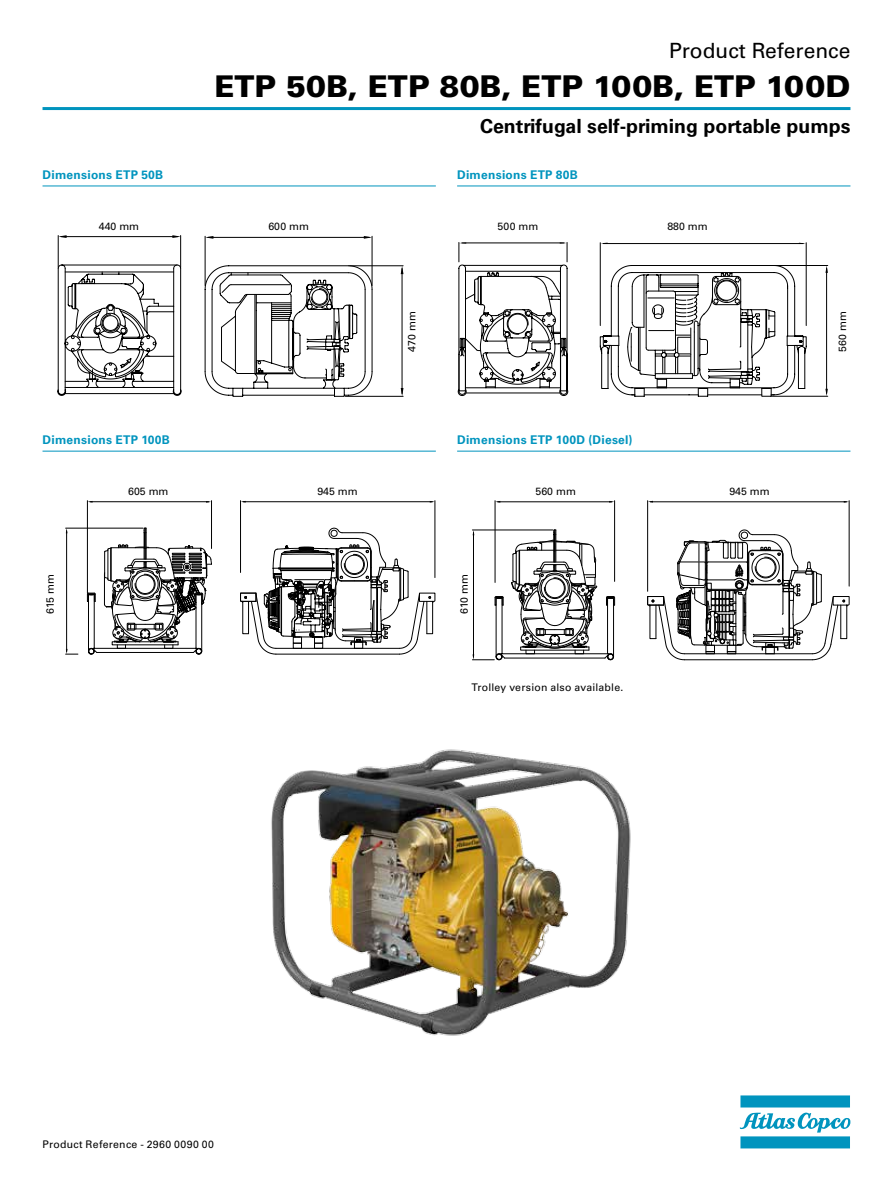
<style>
.page{position:relative;width:893px;height:1191px;background:#fff}
.page>*{position:absolute;margin:0;border:0;box-sizing:border-box;transform-origin:0 0}
.t1{font:900 30px "Univers LT Std";color:#000}
.t2{font:21px "Univers LT Std";color:#000}
.t3{font:700 19.5px "Univers LT Std";color:#000}
.t4{font:700 12px "Univers LT Std";letter-spacing:.025em;color:#0094be}
.t5{font:10.5px "Univers LT Std";letter-spacing:.015em;color:#000}
</style>
<div class="page">
<svg style="left:740px;top:1095px;width:111px;height:53px"></svg>
<hr style="left:43px;top:107px;width:807px;height:3px;background:#0094be">
<hr style="left:43px;top:186px;width:393px;height:1px;background:#0094be">
<hr style="left:457px;top:186px;width:393px;height:1px;background:#0094be">
<hr style="left:180px;top:235px;width:1px;height:32px;background:#000">
<hr style="left:58px;top:235px;width:1px;height:32px;background:#000">
<hr style="left:61px;top:236px;width:117px;height:1px;background:#000">
<svg style="left:172px;top:235px;width:9px;height:3px"></svg>
<svg style="left:58px;top:235px;width:9px;height:3px"></svg>
<hr style="left:350px;top:265px;width:53px;height:1px;background:#000">
<hr style="left:345px;top:396px;width:58px;height:1px;background:#000">
<hr style="left:402px;top:268px;width:1px;height:125px;background:#000">
<svg style="left:401px;top:266px;width:2px;height:8px"></svg>
<svg style="left:401px;top:388px;width:2px;height:8px"></svg>
<hr style="left:372px;top:236px;width:1px;height:49px;background:#000">
<hr style="left:205px;top:236px;width:1px;height:49px;background:#000">
<hr style="left:208px;top:237px;width:161px;height:1px;background:#000">
<svg style="left:205px;top:236px;width:8px;height:3px"></svg>
<svg style="left:364px;top:236px;width:8px;height:3px"></svg>
<svg style="left:57px;top:264px;width:316px;height:133px"></svg>
<hr style="left:43px;top:451px;width:393px;height:1px;background:#0094be">
<hr style="left:457px;top:451px;width:393px;height:1px;background:#0094be">
<hr style="left:276px;top:654px;width:123px;height:1px;background:#000">
<hr style="left:66px;top:528px;width:77px;height:1px;background:#000">
<hr style="left:66px;top:531px;width:1px;height:120px;background:#000">
<svg style="left:66px;top:649px;width:12px;height:6px"></svg>
<hr style="left:87px;top:500px;width:1px;height:93px;background:#000">
<hr style="left:211px;top:500px;width:1px;height:48px;background:#000">
<hr style="left:90px;top:501px;width:119px;height:1px;background:#000">
<hr style="left:240px;top:500px;width:1px;height:72px;background:#000">
<hr style="left:435px;top:500px;width:1px;height:77px;background:#000">
<hr style="left:243px;top:501px;width:189px;height:1px;background:#000">
<svg style="left:240px;top:527px;width:195px;height:127px"></svg>
<svg style="left:87px;top:527px;width:125px;height:127px"></svg>
<hr style="left:647px;top:500px;width:1px;height:91px;background:#000">
<hr style="left:849px;top:500px;width:1px;height:86px;background:#000">
<hr style="left:650px;top:501px;width:196px;height:1px;background:#000">
<hr style="left:495px;top:500px;width:1px;height:82px;background:#000">
<hr style="left:614px;top:500px;width:1px;height:81px;background:#000">
<hr style="left:498px;top:501px;width:114px;height:1px;background:#000">
<svg style="left:472px;top:529px;width:143px;height:131px"></svg>
<svg style="left:647px;top:529px;width:203px;height:131px"></svg>
<svg style="left:775px;top:266px;width:32px;height:129px"></svg>
<hr style="left:806px;top:243px;width:1px;height:82px;background:#000">
<hr style="left:603px;top:243px;width:200px;height:1px;background:#000">
<svg style="left:458px;top:242px;width:317px;height:155px"></svg>
<hr style="left:772px;top:396px;width:56px;height:1px;background:#000">
<hr style="left:775px;top:265px;width:53px;height:1px;background:#000">
<hr style="left:826px;top:268px;width:1px;height:125px;background:#000">
<svg style="left:825px;top:389px;width:3px;height:7px"></svg>
<img style="left:271px;top:749px;width:360px;height:287px">
<h2 class="t2" style="left:669px;top:38px;width:183px">Product Reference</h2>
<h1 class="t1" style="left:215px;top:68px;width:637px">ETP 50B, ETP 80B, ETP 100B, ETP 100D</h1>
<h3 class="t3" style="left:480px;top:115px;width:372px">Centrifugal self-priming portable pumps</h3>
<p class="t4" style="left:43px;top:168px;width:122px">Dimensions ETP 50B</p>
<p class="t4" style="left:457px;top:168px;width:122px">Dimensions ETP 80B</p>
<p class="t5" style="left:99px;top:220px;width:42px">440 mm</p>
<p class="t5" style="left:268px;top:220px;width:42px">600 mm</p>
<p class="t5" style="left:405px;top:351px;width:42px;rotate:-90deg">470 mm</p>
<p class="t5" style="left:498px;top:220px;width:42px">500 mm</p>
<p class="t5" style="left:667px;top:220px;width:42px">880 mm</p>
<p class="t4" style="left:43px;top:433px;width:129px">Dimensions ETP 100B</p>
<p class="t4" style="left:457px;top:433px;width:177px">Dimensions ETP 100D (Diesel)</p>
<p class="t5" style="left:44px;top:614px;width:42px;rotate:-90deg">615 mm</p>
<p class="t5" style="left:128px;top:485px;width:42px">605 mm</p>
<p class="t5" style="left:317px;top:485px;width:42px">945 mm</p>
<p class="t5" style="left:458px;top:614px;width:41px;rotate:-90deg">610 mm</p>
<p class="t5" style="left:536px;top:485px;width:42px">560 mm</p>
<p class="t5" style="left:729px;top:485px;width:42px">945 mm</p>
<p class="t5" style="left:472px;top:681px;width:153px">Trolley version also available.</p>
<p class="t5" style="left:836px;top:351px;width:42px;rotate:-90deg">560 mm</p>
<p class="t5" style="left:43px;top:1138px;width:173px">Product Reference - 2960 0090 00</p>
</div>
